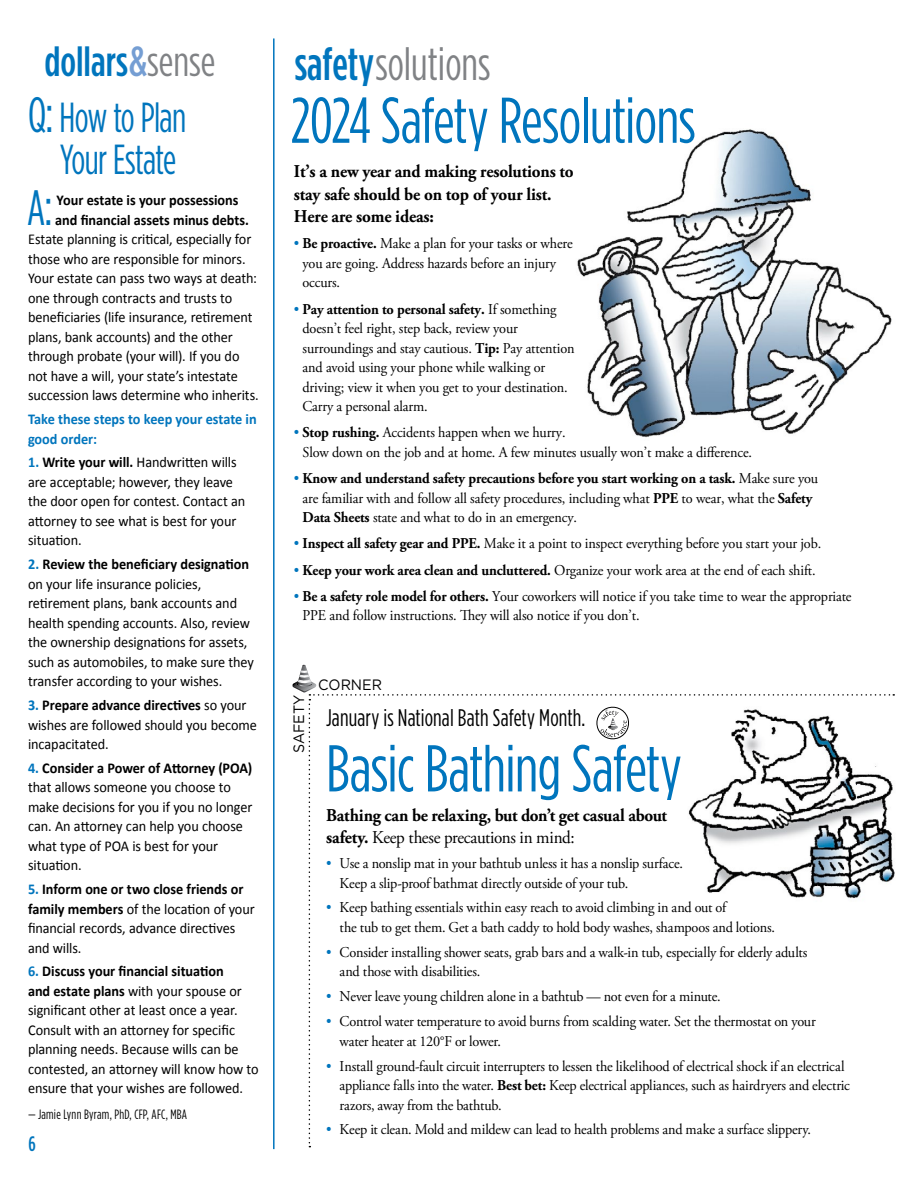
<style>
.page{position:relative;width:918px;height:1188px;background:#fff}
.page>*{position:absolute;margin:0;border:0;box-sizing:border-box;transform-origin:0 0}
.t1{font:66px "Gotham Condensed";letter-spacing:-.015em;color:#0075bd;scale:.95 1}
.t2{font:64.5px "Gotham Condensed";letter-spacing:-.015em;color:#0075bd;scale:.95 1}
.t3{font:49.5px "Gotham Condensed";color:#0075bd;scale:.9 1}
.t4{font:46.5px "Gotham Condensed";color:#808285;scale:.95 1}
.t5{font:42px/42px "Gotham Condensed";letter-spacing:-.02em;color:#0075bd;text-align:center;scale:.9 1}
.t6{font:500 42px "Gotham Condensed";color:#0075bd}
.t7{font:24px "Gotham Condensed";letter-spacing:.005em;color:#000;scale:.95 1}
.t8{font:500 21px "Gotham Condensed";color:#0075bd;scale:.95 1}
.t9{font:700 18px/22.5px "Adobe Garamond Pro";letter-spacing:-.01em;color:#000;scale:.95 1}
.t10{font:15px/19.5px "Adobe Garamond Pro";letter-spacing:-.01em;color:#000;scale:.95 1}
.t11{font:15px/19.5px "Calibri";letter-spacing:-.01em;color:#000;scale:.95 1}
.t12{font:700 15px/19.5px "Calibri";letter-spacing:-.005em;color:#000;scale:.95 1}
.t13{font:700 15px/19.5px "Calibri";letter-spacing:-.005em;color:#0075bd;scale:.95 1}
.t14{font:15px "Gotham";color:#000;scale:.95 1}
.t15{font:13.5px "Gotham Condensed";letter-spacing:.02em;color:#000;scale:.95 1}
.s1{color:#759ed3}
.s2{font-weight:400;color:#808285}
.s3{font-weight:500;color:#0075bd}
.s4{font-size:49.5px}
.s5{font-weight:700;color:#0075bd}
.s6{font-weight:700}
.s7{color:#0075bd}
.s8{font-weight:400}
</style>
<div class="page">
<img style="left:577px;top:129px;width:315px;height:309px">
<hr style="left:273px;top:38px;width:2px;height:1111px;background:#0075bd">
<svg style="left:293px;top:665px;width:601px;height:482px"></svg>
<h3 class="t6" style="left:44px;top:37px;width:173px">dollars <span class="s1">&amp;</span> <span class="s2">sense</span></h3>
<h3 class="t4" style="left:295px;top:37px;width:207px"><span class="s3">safety</span> solutions</h3>
<h3 class="t5" style="left:28px;top:96px;width:177px"><span class="s4">Q:</span> How to Plan<br>Your Estate</h3>
<p class="t12" style="left:55px;top:190px;width:205px">Your estate is your possessions and financial assets minus debts.</p>
<p class="t11" style="left:28px;top:229px;width:244px">Estate planning is critical, especially for those who are responsible for minors.<br>Your estate can pass two ways at death: one through contracts and trusts to beneficiaries (life insurance, retirement plans, bank accounts) and the other through probate (your will). If you do not have a will, your state’s intestate succession laws determine who inherits.</p>
<p class="t13" style="left:28px;top:409px;width:242px">Take these steps to keep your estate in good order:</p>
<p class="t11" style="left:28px;top:452px;width:230px"><span class="s5">1.</span> <span class="s6">Write your will.</span> Handwritten wills are acceptable; however, they leave the door open for contest. Contact an attorney to see what is best for your situation.</p>
<p class="t11" style="left:28px;top:554px;width:239px"><span class="s5">2.</span> <span class="s6">Review the beneficiary designation </span>on your life insurance policies, retirement plans, bank accounts and health spending accounts. Also, review the ownership designations for assets, such as automobiles, to make sure they transfer according to your wishes.</p>
<p class="t11" style="left:28px;top:695px;width:242px"><span class="s5">3.</span> <span class="s6">Prepare advance directives</span> so your wishes are followed should you become incapacitated.</p>
<p class="t11" style="left:28px;top:757px;width:238px"><span class="s5">4.</span> <span class="s6">Consider a Power of Attorney (POA) </span>that allows someone you choose to make decisions for you if you no longer can. An attorney can help you choose what type of POA is best for your situation.</p>
<p class="t11" style="left:28px;top:879px;width:240px"><span class="s5">5.</span> <span class="s6">Inform one or two close friends or family members</span> of the location of your financial records, advance directives and wills.</p>
<p class="t11" style="left:28px;top:961px;width:244px"><span class="s5">6.</span> <span class="s6">Discuss your financial situation<br>and estate plans</span> with your spouse or significant other at least once a year.<br>Consult with an attorney for specific planning needs. Because wills can be contested, an attorney will know how to ensure that your wishes are followed.</p>
<p class="t15" style="left:28px;top:1107px;width:169px">— Jamie Lynn Byram, PhD, CFP, AFC, MBA</p>
<h2 class="t2" style="left:291px;top:83px;width:428px">2024 Safety Resolutions</h2>
<p class="t9" style="left:294px;top:160px;width:296px">It’s a new year and making resolutions to stay safe should be on top of your list.<br>Here are some ideas:</p>
<p class="t10" style="left:303px;top:234px;width:286px;text-indent:-9px"><span class="s7">•</span> <span class="s6">Be proactive.</span> Make a plan for your tasks or where you are going. Address hazards before an injury occurs.</p>
<p class="t10" style="left:303px;top:300px;width:288px;text-indent:-9px"><span class="s7">•</span> <span class="s6">Pay attention to personal safety.</span> If something doesn’t feel right, step back, review your surroundings and stay cautious. <span class="s6">Tip:</span> Pay attention and avoid using your phone while walking or driving; view it when you get to your destination.<br>Carry a personal alarm.</p>
<p class="t10" style="left:303px;top:423px;width:475px;text-indent:-9px"><span class="s7">•</span> <span class="s6">Stop rushing.</span> Accidents happen when we hurry.<br>Slow down on the job and at home. A few minutes usually won’t make a difference.</p>
<p class="t10" style="left:303px;top:469px;width:544px;text-indent:-9px"><span class="s7">•</span> <span class="s6">Know and understand safety precautions before you start working on a task.</span> Make sure you are familiar with and follow all safety procedures, including what <span class="s6">PPE</span> to wear, what the <span class="s6">Safety<br>Data Sheets</span> state and what to do in an emergency.</p>
<p class="t10" style="left:294px;top:534px;width:557px"><span class="s7">•</span> <span class="s6">Inspect all safety gear and PPE.</span> Make it a point to inspect everything before you start your job.</p>
<p class="t10" style="left:294px;top:561px;width:551px"><span class="s7">•</span> <span class="s6">Keep your work area clean and uncluttered.</span> Organize your work area at the end of each shift.</p>
<p class="t10" style="left:303px;top:587px;width:579px;text-indent:-9px"><span class="s7">•</span> <span class="s6">Be a safety role model for others.</span> Your coworkers will notice if you take time to wear the appropriate<br>PPE and follow instructions. They will also notice if you don’t.</p>
<h3 class="t3" style="left:27px;top:180px;width:30px">A:</h3>
<p class="t14" style="left:318px;top:676px;width:69px">CORNER</p>
<p class="t14" style="left:289px;top:753px;width:63px;rotate:-90deg">SAFETY</p>
<h3 class="t7" style="left:326px;top:704px;width:274px">January is National Bath Safety Month.</h3>
<h1 class="t1" style="left:326px;top:731px;width:376px">Basic Bathing Safety</h1>
<p class="t9" style="left:326px;top:804px;width:360px">Bathing can be relaxing, but don’t get casual about safety. <span class="s8">Keep these precautions in mind:</span></p>
<p class="t10" style="left:340px;top:854px;width:363px;text-indent:-13px"><span class="s7">•</span> Use a nonslip mat in your bathtub unless it has a nonslip surface.<br>Keep a slip-proof bathmat directly outside of your tub.</p>
<p class="t10" style="left:340px;top:899px;width:460px;text-indent:-13px"><span class="s7">•</span> Keep bathing essentials within easy reach to avoid climbing in and out of<br>the tub to get them. Get a bath caddy to hold body washes, shampoos and lotions.</p>
<p class="t10" style="left:340px;top:943px;width:494px;text-indent:-13px"><span class="s7">•</span> Consider installing shower seats, grab bars and a walk-in tub, especially for elderly adults and those with disabilities.</p>
<p class="t10" style="left:326px;top:987px;width:417px"><span class="s7">•</span> Never leave young children alone in a bathtub — not even for a minute.</p>
<p class="t10" style="left:340px;top:1012px;width:503px;text-indent:-13px"><span class="s7">•</span> Control water temperature to avoid burns from scalding water. Set the thermostat on your water heater at 120°F or lower.</p>
<p class="t10" style="left:340px;top:1057px;width:539px;text-indent:-13px"><span class="s7">•</span> Install ground-fault circuit interrupters to lessen the likelihood of electrical shock if an electrical appliance falls into the water. <span class="s6">Best bet:</span> Keep electrical appliances, such as hairdryers and electric razors, away from the bathtub.</p>
<p class="t10" style="left:326px;top:1121px;width:512px"><span class="s7">•</span> Keep it clean. Mold and mildew can lead to health problems and make a surface slippery.</p>
<h3 class="t8" style="left:28px;top:1131px;width:9px">6</h3>
</div>
